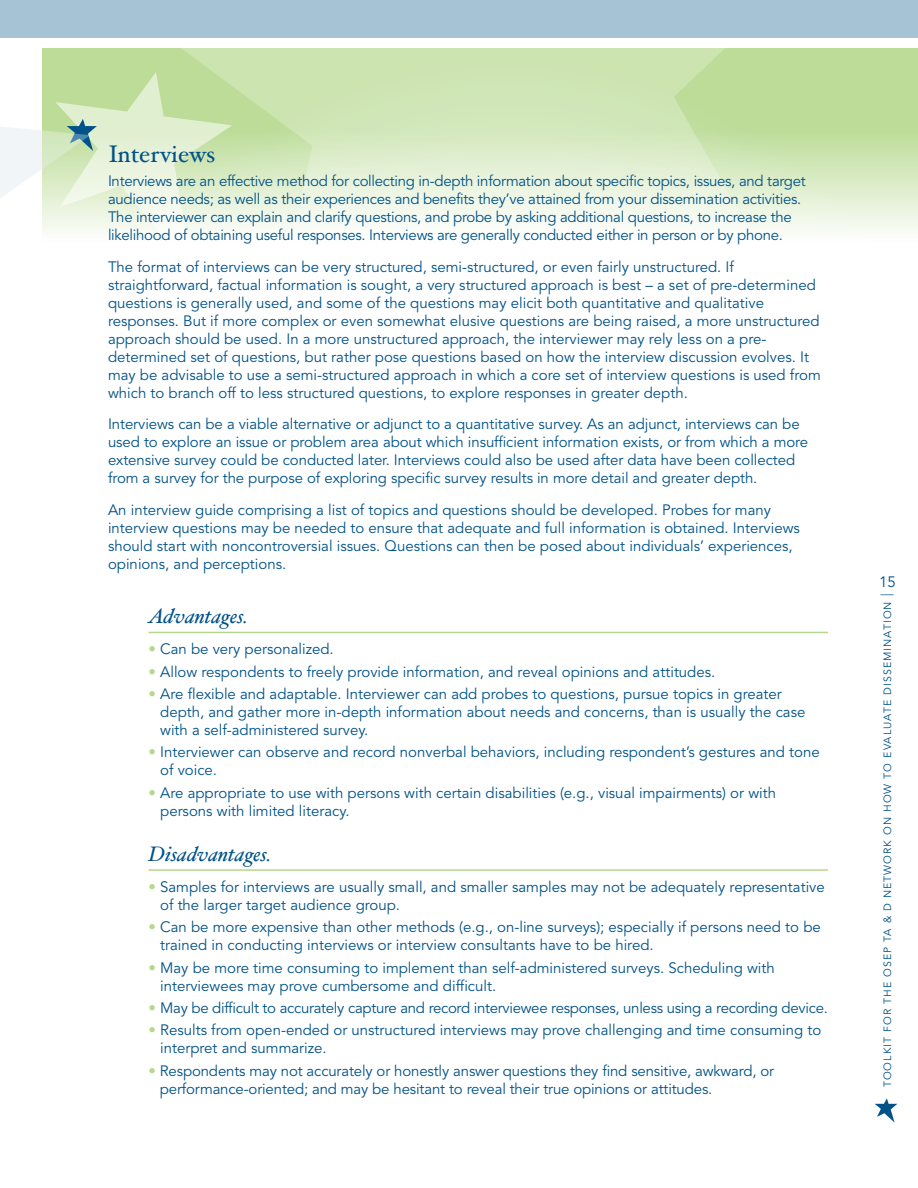
<style>
.page{position:relative;width:918px;height:1188px;background:#fff}
.page>*{position:absolute;margin:0;border:0;box-sizing:border-box;transform-origin:0 0}
.t1{font:24px "Hoefler Text";color:#005288}
.t2{font:italic 21px "Hoefler Text";color:#005288}
.t3{font:15px/18px "Avenir";color:#005288}
.t4{font:15px/18px "Avenir";letter-spacing:-.02em;color:#005288}
.t5{font:10.5px "Avenir";letter-spacing:.1em;color:#005288}
.s1{color:#b4d88b}
.s2{font-size:13.2px}
</style>
<div class="page">
<svg style="left:875px;top:1098px;width:22px;height:25px"></svg>
<svg style="left:887px;top:49px;width:31px;height:183px;background:#cce4b1"></svg>
<svg style="left:90px;top:48px;width:797px;height:586px"></svg>
<svg style="left:90px;top:72px;width:142px;height:198px"></svg>
<div style="left:0;top:0;width:918px;height:38px;background:#a6c2d5"></div>
<hr style="left:148px;top:632px;width:680px;height:1px;background:#b4d88b">
<hr style="left:148px;top:869px;width:680px;height:2px;background:#b4d88b">
<svg style="left:0;top:48px;width:90px;height:184px"></svg>
<h1 class="t1" style="left:108px;top:139px;width:109px">Interviews</h1>
<p class="t4" style="left:108px;top:173px;width:699px">I nterviews are an effective method for collecting in-depth information about specific topics, issues, and target audience needs; as well as their experiences and benefits they’ve attained from your dissemination activities.<br>The interviewer can explain and clarify questions, and probe by asking additional questions, to increase the likelihood of obtaining useful responses. I nterviews are generally conducted either in person or by phone.</p>
<p class="t3" style="left:108px;top:258px;width:714px">The format of interviews can be very structured, semi-structured, or even fairly unstructured. If straightforward, factual information is sought, a very structured approach is best – a set of pre-determined questions is generally used, and some of the questions may elicit both quantitative and qualitative responses. But if more complex or even somewhat elusive questions are being raised, a more unstructured approach should be used. I n a more unstructured approach, the interviewer may rely less on a pre&shy;determined set of questions, but rather pose questions based on how the interview discussion evolves. It may be advisable to use a semi-structured approach in which a core set of interview questions is used from which to branch off to less structured questions, to explore responses in greater depth.</p>
<p class="t3" style="left:108px;top:416px;width:702px">I nterviews can be a viable alternative or adjunct to a quantitative survey. As an adjunct, interviews can be used to explore an issue or problem area about which insufficient information exists, or from which a more extensive survey could be conducted later. I nterviews could also be used after data have been collected from a survey for the purpose of exploring specific survey results in more detail and greater depth.</p>
<p class="t3" style="left:108px;top:501px;width:693px">An interview guide comprising a list of topics and questions should be developed. Probes for many interview questions may be needed to ensure that adequate and full information is obtained. I nterviews should start with noncontroversial issues. Questions can then be posed about individuals’ experiences, opinions, and perceptions.</p>
<h2 class="t2" style="left:148px;top:603px;width:101px">Advantages.</h2>
<p class="t3" style="left:148px;top:641px;width:187px"><span class="s1">•</span> Can be very personalized.</p>
<p class="t3" style="left:148px;top:663px;width:568px"><span class="s1">•</span> Allow respondents to freely provide information, and reveal opinions and attitudes.</p>
<p class="t3" style="left:160px;top:685px;width:647px;text-indent:-12px"><span class="s1">•</span> Are flexible and adaptable. I nterviewer can add probes to questions, pursue topics in greater depth, and gather more in-depth information about needs and concerns, than is usually the case with a self-administered survey.</p>
<p class="t3" style="left:160px;top:744px;width:661px;text-indent:-12px"><span class="s1">•</span> I nterviewer can observe and record nonverbal behaviors, including respondent’s gestures and tone of voice.</p>
<p class="t3" style="left:160px;top:784px;width:617px;text-indent:-12px"><span class="s1">•</span> Are appropriate to use with persons with certain disabilities (e.g., visual impairments) or with persons with limited literacy.</p>
<h2 class="t2" style="left:148px;top:841px;width:124px">Disadvantages.</h2>
<p class="t3" style="left:160px;top:878px;width:666px;text-indent:-12px"><span class="s1">•</span> Samples for interviews are usually small, and smaller samples may not be adequately representative of the larger target audience group.</p>
<p class="t3" style="left:160px;top:919px;width:662px;text-indent:-12px"><span class="s1">•</span> Can be more expensive than other methods (e.g., on-line surveys); especially if persons need to be trained in conducting interviews or interview consultants have to be hired.</p>
<p class="t3" style="left:160px;top:959px;width:616px;text-indent:-12px"><span class="s1">•</span> May be more time consuming to implement than self-administered surveys. Scheduling with interviewees may prove cumbersome and difficult.</p>
<p class="t4" style="left:148px;top:999px;width:681px"><span class="s1">•</span> M ay be difficult to accurately capture and record interviewee responses, unless using a recording device.</p>
<p class="t3" style="left:160px;top:1022px;width:663px;text-indent:-12px"><span class="s1">•</span> Results from open-ended or unstructured interviews may prove challenging and time consuming to interpret and summarize.</p>
<p class="t3" style="left:160px;top:1062px;width:616px;text-indent:-11px"><span class="s1">•</span> Respondents may not accurately or honestly answer questions they find sensitive, awkward, or performance-oriented; and may be hesitant to reveal their true opinions or attitudes.</p>
<p class="t3" style="left:879px;top:574px;width:18px">15</p>
<p class="t5" style="left:881px;top:1087px;width:495px;rotate:-90deg">Toolkit for the OSEP TA &amp; D Network on H ow to Evaluate Dissemination <span class="s2">|</span></p>
</div>
